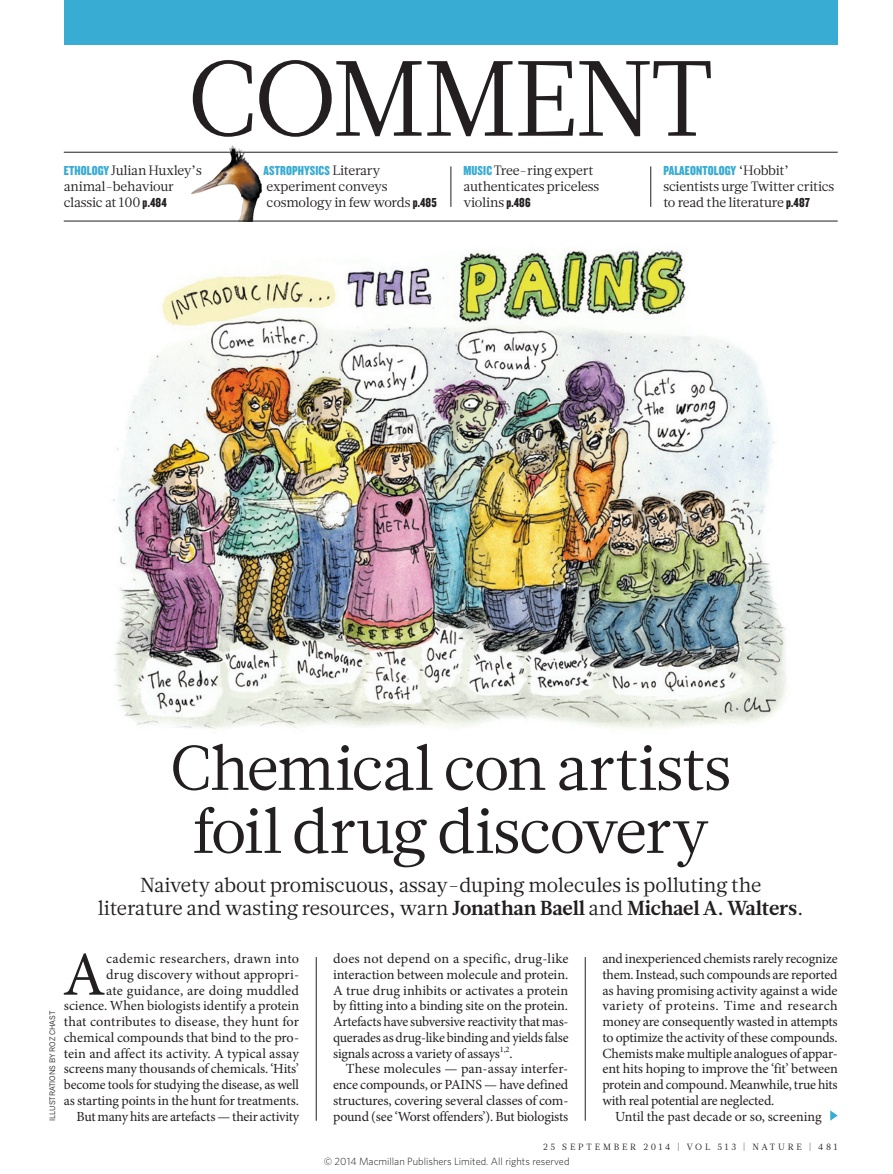
<style>
.page{position:relative;width:893px;height:1174px;background:#fff}
.page>*{position:absolute;margin:0;border:0;box-sizing:border-box;transform-origin:0 0}
.t1{font:106.5px "Glosa Math";letter-spacing:-.025em;color:#231f20}
.HEAD_42{font:63px/63px "Glosa Math";letter-spacing:-.02em;color:#231f20;text-align:center}
.BODY_DROP_CAP{font:62.4px "Minion Pro Regular 2";color:#231f20}
.INTRO{font:20.25px/23.7px "Glosa Math";color:#231f20;text-align:center}
.BODY_INDENT{font:13.95px/15.8px "Minion Pro Regular 2";letter-spacing:-.015em;color:#231f20;text-align:justify}
.BODY_DROP_CAP-2{font:13.95px/15.8px "Minion Pro Regular 2";color:#231f20;text-align:right}
.MINI_TOC_TEXT{font:13.5px/15.8px "Glosa Math";letter-spacing:-.02em;color:#231f20}
.t2{font:300 10.5px "Whitney";color:#1d1d1b}
.t3{font:9px "Glosa Math";letter-spacing:.305em;color:#231f20}
.PIC_CREDIT{font:7.5px "News Gothic MTOT";color:#231f20}
.s1{font-family:"Knockout 69 Full Liteweight";color:#38acd2}
.s2{font-family:"Knockout 69 Full Liteweight"}
.s3{font-weight:700}
</style>
<div class="page">
<hr style="left:64px;top:152px;width:774px;height:1px;background:#231f20">
<img style="left:113px;top:249px;width:674px;height:480px">
<img style="left:189px;top:145px;width:76px;height:76px">
<svg style="left:830px;top:1110px;width:8px;height:10px"></svg>
<div style="left:64px;top:0;width:774px;height:45px;background:#38acd2"></div>
<hr style="left:451px;top:166px;width:1px;height:41px;background:#231f20">
<hr style="left:650px;top:166px;width:1px;height:41px;background:#231f20">
<hr style="left:64px;top:221px;width:774px;height:1px;background:#231f20">
<hr style="left:316px;top:957px;width:1px;height:163px;background:#231f20">
<hr style="left:585px;top:957px;width:1px;height:163px;background:#231f20">
<h1 class="t1" style="left:187px;top:29px;width:528px">COMMENT</h1>
<p class="MINI_TOC_TEXT" style="left:64px;top:163px;width:140px"><span class="s1">ETHOLOGY</span> Julian Huxley’s animal-behaviour classic at 100 <span class="s2">p.484</span></p>
<p class="MINI_TOC_TEXT" style="left:264px;top:163px;width:175px"><span class="s1">ASTROPHYSICS</span> Literary experiment conveys cosmology in few words <span class="s2">p.485</span></p>
<p class="MINI_TOC_TEXT" style="left:463px;top:163px;width:137px"><span class="s1">MUSIC</span> Tree-ring expert authenticates priceless violins <span class="s2">p.486</span></p>
<p class="MINI_TOC_TEXT" style="left:663px;top:163px;width:173px"><span class="s1">PALAEONTOLOGY</span> ‘Hobbit’ scientists urge Twitter critics to read the literature <span class="s2">p.487</span></p>
<p class="HEAD_42" style="left:170px;top:737px;width:563px">Chemical con artists foil drug discovery</p>
<p class="INTRO" style="left:98px;top:873px;width:707px">Naivety about promiscuous, assay-duping molecules is polluting the literature and wasting resources, warn <span class="s3">Jonathan Baell</span> and <span class="s3">Michael A. Walters</span>.</p>
<p class="PIC_CREDIT" style="left:48px;top:1120px;width:111px;rotate:-90deg">ILLUSTRATIONS BY ROZ CHAST</p>
<p class="BODY_DROP_CAP" style="left:63px;top:933px;width:45px">A</p>
<p class="BODY_DROP_CAP-2" style="left:64px;top:951px;width:237px">cademic researchers, drawn into<br>drug discovery without appropri-<br>ate guidance, are doing muddled science. When biologists identify a protein that contributes to disease, they hunt for chemical compounds that bind to the pro&shy;tein and affect its activity. A typical assay screens many thousands of chemicals. ‘Hits’ become tools for studying the disease, as well as starting points in the hunt for treatments.</p>
<p class="BODY_INDENT" style="left:77px;top:1108px;width:224px">But many hits are artefacts — their activity</p>
<p class="BODY_INDENT" style="left:333px;top:951px;width:237px">does not depend on a specific, drug-like interaction between molecule and protein.<br>A true drug inhibits or activates a protein by fitting into a binding site on the protein.<br>Artefacts have subversive reactivity that mas&shy;querades as drug-like binding and yields false signals across a variety of assays<sup>1,2</sup>.</p>
<p class="BODY_INDENT" style="left:333px;top:1061px;width:237px;text-indent:13px">These molecules — pan-assay interfer&shy;ence compounds, or PAINS — have defined structures, covering several classes of com&shy;pound (see ‘Worst offenders’). But biologists</p>
<p class="BODY_INDENT" style="left:602px;top:951px;width:237px">and inexperienced chemists rarely recognize them. Instead, such compounds are reported as having promising activity against a wide variety of proteins. Time and research money are consequently wasted in attempts to optimize the activity of these compounds.<br>Chemists make multiple analogues of appar&shy;ent hits hoping to improve the ‘fit’ between protein and compound. Meanwhile, true hits with real potential are neglected.</p>
<p class="BODY_INDENT" style="left:615px;top:1108px;width:208px">Until the past decade or so, screening</p>
<p class="t3" style="left:543px;top:1141px;width:296px">25 SEPTEMBER 2014 | VOL 513 | NATURE | 481</p>
<p class="t2" style="left:324px;top:1154px;width:247px">© 2014 Macmillan Publishers Limited. All rights reserved</p>
</div>
